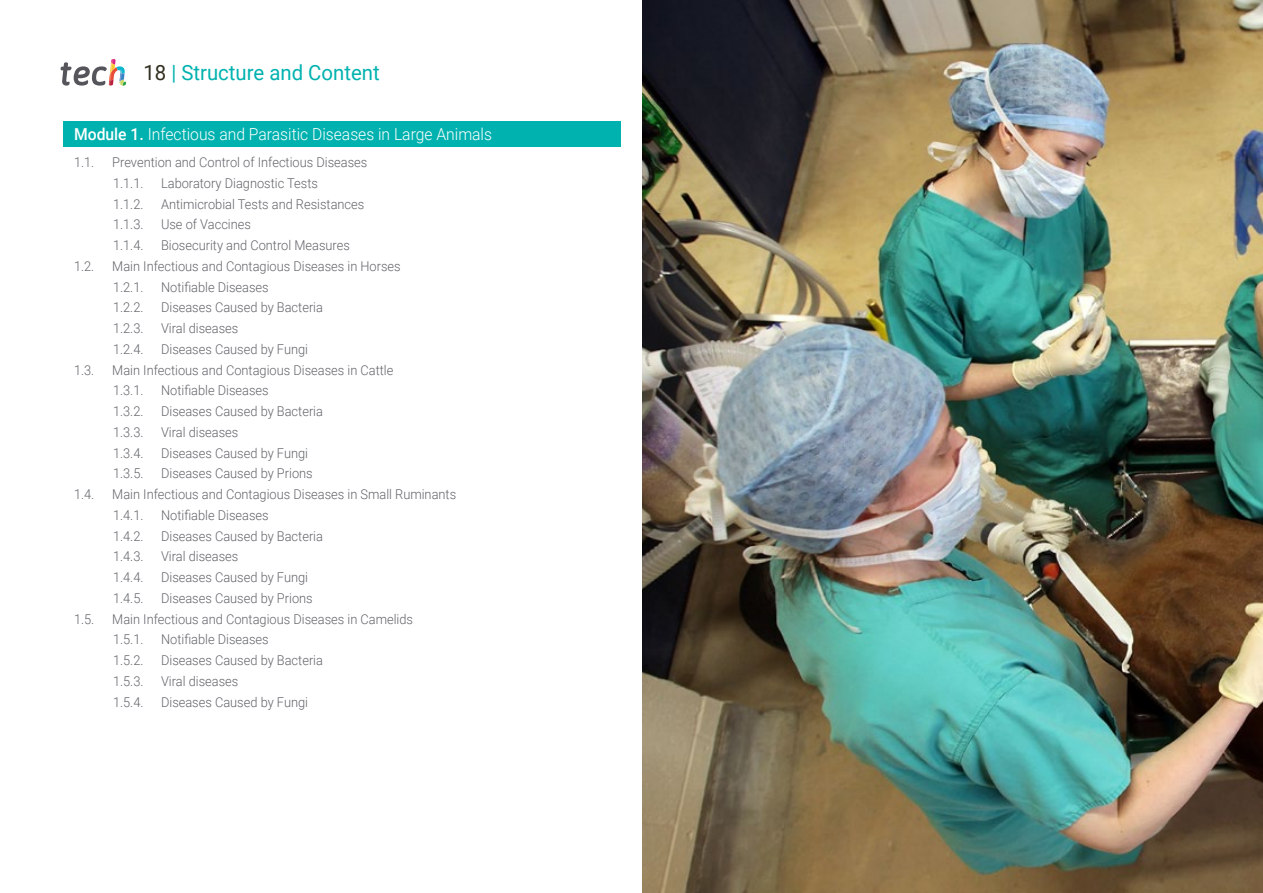
<style>
.page{position:relative;width:1263px;height:893px;background:#fff}
.page>*{position:absolute;margin:0;border:0;box-sizing:border-box;transform-origin:0 0}
.t1{font:21px "Roboto";color:#00b2af}
.t2{font:300 16.5px "Roboto";color:#fff;scale:.95 1}
.t3{font:300 13.5px/20.7px "Roboto";color:#61646a;scale:.95 1}
.s1{color:#312e20}
.s2{font-weight:500}
</style>
<div class="page">
<div style="left:63px;top:121px;width:558px;height:25px;background:#00b2af"></div>
<svg style="left:61px;top:59px;width:65px;height:27px"></svg>
<img style="left:642px;top:0;width:621px;height:893px">
<h1 class="t1" style="left:144px;top:57px;width:238px"><span class="s1">18</span> | Structure and Content</h1>
<p class="t2" style="left:74px;top:123px;width:442px"><span class="s2">Module 1.</span> Infectious and Parasitic Diseases in Large Animals</p>
<p class="t3" style="left:74px;top:151px;width:23px">1.1.</p>
<p class="t3" style="left:112px;top:151px;width:270px">Prevention and Control of Infectious Diseases<br>1.1.1.</p>
<p class="t3" style="left:161px;top:172px;width:167px">Laboratory Diagnostic Tests</p>
<p class="t3" style="left:113px;top:193px;width:34px">1.1.2.</p>
<p class="t3" style="left:161px;top:193px;width:215px">Antimicrobial Tests and Resistances</p>
<p class="t3" style="left:113px;top:214px;width:34px">1.1.3.</p>
<p class="t3" style="left:161px;top:214px;width:96px">Use of Vaccines</p>
<p class="t3" style="left:113px;top:234px;width:34px">1.1.4.</p>
<p class="t3" style="left:161px;top:234px;width:200px">Biosecurity and Control Measures</p>
<p class="t3" style="left:74px;top:255px;width:23px">1.2.</p>
<p class="t3" style="left:112px;top:255px;width:305px">Main Infectious and Contagious Diseases in Horses<br>1.2.1.</p>
<p class="t3" style="left:161px;top:276px;width:115px">Notifiable Diseases</p>
<p class="t3" style="left:113px;top:297px;width:34px">1.2.2.</p>
<p class="t3" style="left:161px;top:297px;width:172px">Diseases Caused by Bacteria</p>
<p class="t3" style="left:113px;top:317px;width:34px">1.2.3.</p>
<p class="t3" style="left:161px;top:317px;width:83px">Viral diseases</p>
<p class="t3" style="left:113px;top:338px;width:34px">1.2.4.</p>
<p class="t3" style="left:161px;top:338px;width:156px">Diseases Caused by Fungi</p>
<p class="t3" style="left:74px;top:359px;width:23px">1.3.</p>
<p class="t3" style="left:112px;top:359px;width:297px">Main Infectious and Contagious Diseases in Cattle<br>1.3.1.</p>
<p class="t3" style="left:161px;top:380px;width:115px">Notifiable Diseases</p>
<p class="t3" style="left:113px;top:400px;width:34px">1.3.2.</p>
<p class="t3" style="left:161px;top:400px;width:172px">Diseases Caused by Bacteria</p>
<p class="t3" style="left:113px;top:421px;width:34px">1.3.3.</p>
<p class="t3" style="left:161px;top:421px;width:83px">Viral diseases</p>
<p class="t3" style="left:113px;top:442px;width:34px">1.3.4.</p>
<p class="t3" style="left:161px;top:442px;width:156px">Diseases Caused by Fungi</p>
<p class="t3" style="left:113px;top:463px;width:34px">1.3.5.</p>
<p class="t3" style="left:161px;top:463px;width:161px">Diseases Caused by Prions</p>
<p class="t3" style="left:74px;top:483px;width:23px">1.4.</p>
<p class="t3" style="left:112px;top:483px;width:363px">Main Infectious and Contagious Diseases in Small Ruminants<br>1.4.1.</p>
<p class="t3" style="left:161px;top:504px;width:115px">Notifiable Diseases</p>
<p class="t3" style="left:113px;top:525px;width:34px">1.4.2.</p>
<p class="t3" style="left:161px;top:525px;width:172px">Diseases Caused by Bacteria</p>
<p class="t3" style="left:113px;top:546px;width:34px">1.4.3.</p>
<p class="t3" style="left:161px;top:546px;width:83px">Viral diseases</p>
<p class="t3" style="left:113px;top:566px;width:34px">1.4.4.</p>
<p class="t3" style="left:161px;top:566px;width:156px">Diseases Caused by Fungi</p>
<p class="t3" style="left:113px;top:587px;width:34px">1.4.5.</p>
<p class="t3" style="left:161px;top:587px;width:161px">Diseases Caused by Prions</p>
<p class="t3" style="left:74px;top:608px;width:23px">1.5.</p>
<p class="t3" style="left:112px;top:608px;width:318px">Main Infectious and Contagious Diseases in Camelids<br>1.5.1.</p>
<p class="t3" style="left:161px;top:629px;width:115px">Notifiable Diseases</p>
<p class="t3" style="left:113px;top:649px;width:34px">1.5.2.</p>
<p class="t3" style="left:161px;top:649px;width:172px">Diseases Caused by Bacteria</p>
<p class="t3" style="left:113px;top:670px;width:34px">1.5.3.</p>
<p class="t3" style="left:161px;top:670px;width:83px">Viral diseases</p>
<p class="t3" style="left:113px;top:691px;width:34px">1.5.4.</p>
<p class="t3" style="left:161px;top:691px;width:156px">Diseases Caused by Fungi</p>
</div>
